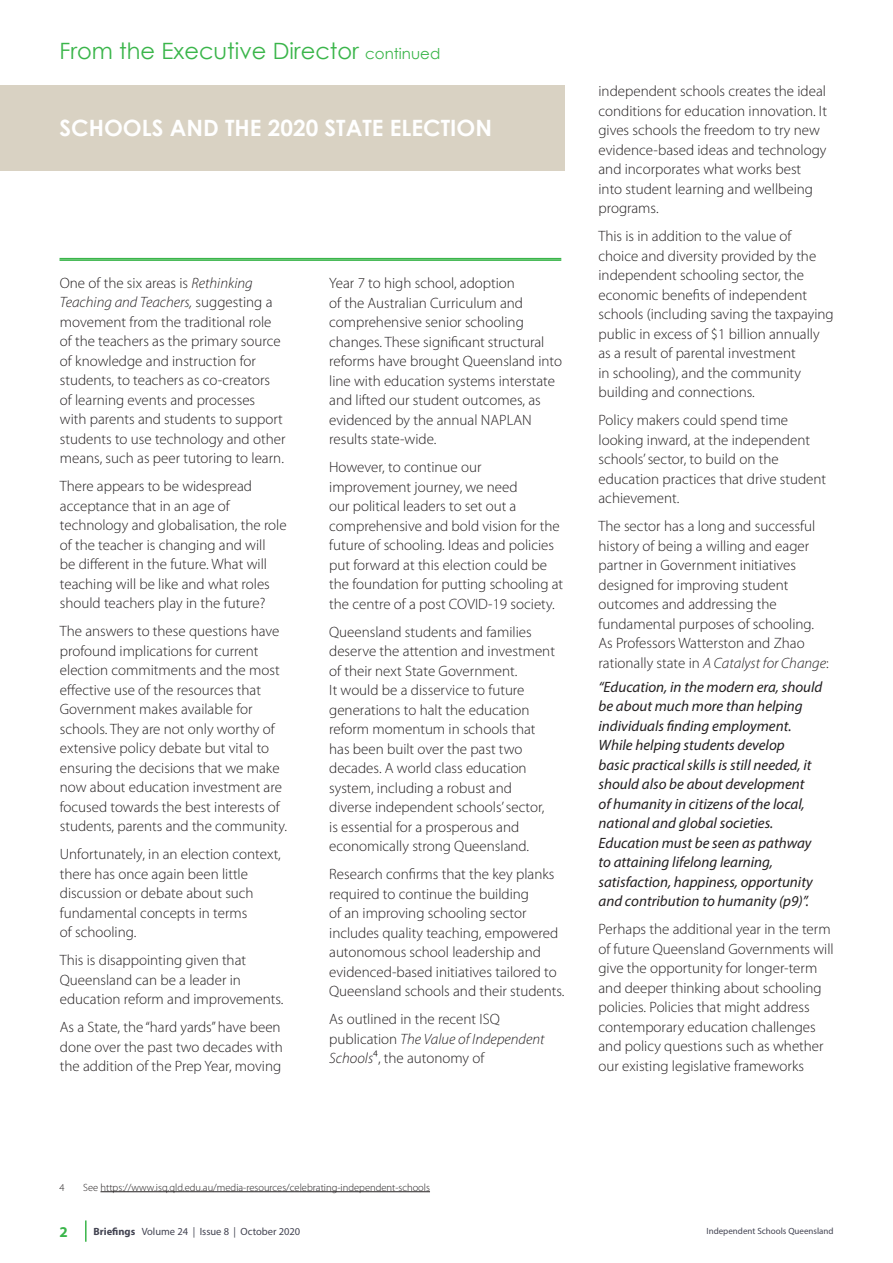
<style>
.page{position:relative;width:893px;height:1263px;background:#fff}
.page>*{position:absolute;margin:0;border:0;box-sizing:border-box;transform-origin:0 0}
.Heading_2{font:22.5px "Century Gothic";color:#3ab54a}
.ED_heading{font:700 22.5px "Century Gothic";color:#fff}
.Body_copy{font:300 15px/19.5px "Myriad Pro";color:#231f20}
.Body_copy-2{font:italic 15px/19.5px "Myriad Pro";color:#231f20}
.Body_copy_before_bul{font:300 15px/19.5px "Myriad Pro";color:#231f20}
.t1{font:700 15px "Myriad Pro";color:#3ab54a}
.Footnote{font:300 10.5px "Myriad Pro";color:#231f20}
.t2{font:10.5px "Myriad Pro";color:#424351}
.t3{font:9px "Myriad Pro";color:#424351}
.s1{font-size:15px}
.s2{font-style:italic}
.s3{font-weight:700}
</style>
<div class="page">
<hr style="left:85px;top:1220px;width:2px;height:22px;background:#3ab54a">
<div style="left:0;top:85px;width:564px;height:85px;background:#d9d2c3"></div>
<hr style="left:60px;top:259px;width:501px;height:2px;background:#3ab54a">
<hr style="left:60px;top:258px;width:501px;height:1px;background:#3ab54a">
<hr style="left:100px;top:1191px;width:330px;height:1px;background:#231f20">
<p class="Heading_2" style="left:60px;top:36px;width:382px">From the Executive Director <span class="s1">continued</span></p>
<p class="ED_heading" style="left:60px;top:111px;width:434px">SCHOOLS AND THE 2020 STATE ELECTION</p>
<p class="Body_copy" style="left:60px;top:273px;width:227px">One of the six areas is <span class="s2">Rethinking Teaching and Teachers,</span> suggesting a movement from the traditional role of the teachers as the primary source of knowledge and instruction for students, to teachers as co-creators of learning events and processes with parents and students to support students to use technology and other means, such as peer tutoring to learn.</p>
<p class="Body_copy" style="left:60px;top:476px;width:228px">There appears to be widespread acceptance that in an age of technology and globalisation, the role of the teacher is changing and will<br>be different in the future. What will teaching will be like and what roles should teachers play in the future?</p>
<p class="Body_copy" style="left:60px;top:621px;width:229px">The answers to these questions have profound implications for current election commitments and the most effective use of the resources that Government makes available for schools. They are not only worthy of extensive policy debate but vital to ensuring the decisions that we make now about education investment are focused towards the best interests of students, parents and the community.</p>
<p class="Body_copy" style="left:60px;top:844px;width:223px">Unfortunately, in an election context, there has once again been little discussion or debate about such fundamental concepts in terms<br>of schooling.</p>
<p class="Body_copy" style="left:60px;top:950px;width:225px">This is disappointing given that<br>Queensland can be a leader in education reform and improvements.</p>
<p class="Body_copy" style="left:60px;top:1017px;width:224px">As a State, the “hard yards” have been done over the past two decades with the addition of the Prep Year, moving</p>
<p class="Body_copy" style="left:329px;top:273px;width:234px">Year 7 to high school, adoption<br>of the Australian Curriculum and comprehensive senior schooling changes. These significant structural reforms have brought Queensland into line with education systems interstate and lifted our student outcomes, as evidenced by the annual NAPLAN results state-wide.</p>
<p class="Body_copy" style="left:329px;top:457px;width:236px">However, to continue our improvement journey, we need<br>our political leaders to set out a comprehensive and bold vision for the future of schooling. Ideas and policies put forward at this election could be the foundation for putting schooling at the centre of a post COVID-19 society.</p>
<p class="Body_copy" style="left:329px;top:622px;width:227px">Queensland students and families deserve the attention and investment of their next State Government.<br>It would be a disservice to future generations to halt the education reform momentum in schools that has been built over the past two decades. A world class education system, including a robust and diverse independent schools’ sector, is essential for a prosperous and economically strong Queensland.</p>
<p class="Body_copy" style="left:329px;top:864px;width:237px">Research confirms that the key planks required to continue the building<br>of an improving schooling sector includes quality teaching, empowered autonomous school leadership and evidenced-based initiatives tailored to Queensland schools and their students.</p>
<p class="Body_copy" style="left:329px;top:1009px;width:217px">As outlined in the recent ISQ publication <span class="s2">The Value of Independent<br>Schools</span>⁴, the autonomy of</p>
<p class="Body_copy" style="left:598px;top:81px;width:230px">independent schools creates the ideal conditions for education innovation. It gives schools the freedom to try new evidence-based ideas and technology and incorporates what works best into student learning and wellbeing programs.</p>
<p class="Body_copy" style="left:598px;top:226px;width:237px">This is in addition to the value of choice and diversity provided by the independent schooling sector, the economic benefits of independent schools (including saving the taxpaying public in excess of $1 billion annually as a result of parental investment<br>in schooling), and the community building and connections.</p>
<p class="Body_copy" style="left:598px;top:410px;width:229px">Policy makers could spend time looking inward, at the independent schools’ sector, to build on the education practices that drive student achievement.</p>
<p class="Body_copy_before_bul" style="left:598px;top:516px;width:232px">The sector has a long and successful history of being a willing and eager partner in Government initiatives designed for improving student outcomes and addressing the fundamental purposes of schooling.<br>As Professors Watterston and Zhao rationally state in <span class="s2">A Catalyst for Change</span>:</p>
<p class="Body_copy-2" style="left:598px;top:677px;width:225px">“Education, in the modern era, should be about much more than helping individuals finding employment.<br>While helping students develop<br>basic practical skills is still needed, it should also be about development<br>of humanity in citizens of the local, national and global societies.<br>Education must be seen as pathway to attaining lifelong learning, satisfaction, happiness, opportunity and contribution to humanity (p9)”.</p>
<p class="Body_copy" style="left:598px;top:919px;width:237px">Perhaps the additional year in the term of future Queensland Governments will give the opportunity for longer-term and deeper thinking about schooling policies. Policies that might address contemporary education challenges and policy questions such as whether our existing legislative frameworks</p>
<p class="Footnote" style="left:60px;top:1181px;width:7px">4</p>
<p class="Footnote" style="left:83px;top:1181px;width:348px">See https://www.isq.qld.edu.au/media-resources/celebrating-independent-schools</p>
<p class="t1" style="left:60px;top:1222px;width:10px">2</p>
<p class="t2" style="left:94px;top:1225px;width:208px"><span class="s3">Briefings</span> Volume 24 | Issue 8 | October 2020</p>
<p class="t3" style="left:706px;top:1226px;width:129px">Independent Schools Queensland</p>
</div>
